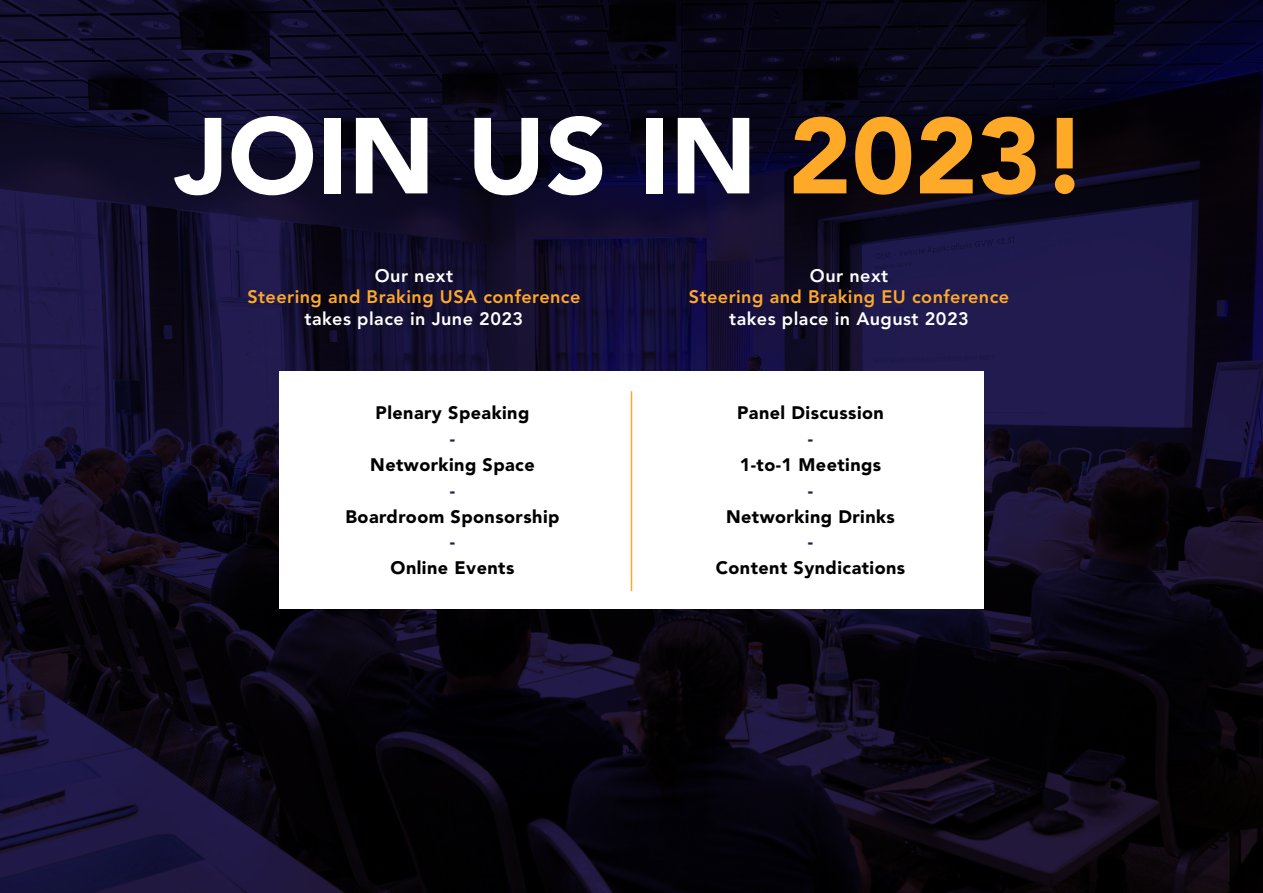
<style>
.page{position:relative;width:1263px;height:893px;background:#fff}
.page>*{position:absolute;margin:0;border:0;box-sizing:border-box;transform-origin:0 0}
.t1{font:900 106.65px "Avenir LT Std";color:#fff}
.t2{font:900 18px "Avenir LT Std";letter-spacing:.025em;color:#000}
.t3{font:800 18px "Avenir LT Std";letter-spacing:.025em;color:#ffa929}
.t4{font:800 18px "Avenir LT Std";letter-spacing:.025em;color:#fff}
.t5{font:900 18px "Avenir LT Std";color:#231c50}
.s1{color:#ffa929}
</style>
<div class="page">
<img style="left:0;top:0;width:1263px;height:893px">
<div style="left:279px;top:371px;width:705px;height:237px;background:#fff"></div>
<hr style="left:631px;top:391px;width:1px;height:200px;background:#ffa929">
<h1 class="t1" style="left:175px;top:92px;width:915px">JOIN US IN <span class="s1">2023!</span></h1>
<p class="t4" style="left:375px;top:265px;width:80px">Our next</p>
<p class="t3" style="left:247px;top:286px;width:334px">Steering and Braking USA conference</p>
<p class="t4" style="left:305px;top:308px;width:220px">takes place in June 2023</p>
<p class="t2" style="left:376px;top:402px;width:155px">Plenary Speaking</p>
<p class="t5" style="left:450px;top:428px;width:7px">-</p>
<p class="t2" style="left:370px;top:454px;width:166px">Networking Space</p>
<p class="t5" style="left:450px;top:480px;width:7px">-</p>
<p class="t2" style="left:345px;top:505px;width:215px">Boardroom Sponsorship</p>
<p class="t5" style="left:450px;top:531px;width:7px">-</p>
<p class="t2" style="left:391px;top:557px;width:125px">Online Events</p>
<p class="t4" style="left:810px;top:265px;width:80px">Our next</p>
<p class="t3" style="left:689px;top:286px;width:322px">Steering and Braking EU conference</p>
<p class="t4" style="left:729px;top:308px;width:241px">takes place in August 2023</p>
<p class="t2" style="left:737px;top:402px;width:148px">Panel Discussion</p>
<p class="t5" style="left:808px;top:428px;width:7px">-</p>
<p class="t2" style="left:740px;top:454px;width:143px">1-to-1 Meetings</p>
<p class="t5" style="left:808px;top:480px;width:7px">-</p>
<p class="t2" style="left:726px;top:505px;width:170px">Networking Drinks</p>
<p class="t5" style="left:808px;top:531px;width:7px">-</p>
<p class="t2" style="left:716px;top:557px;width:191px">Content Syndications</p>
</div>
